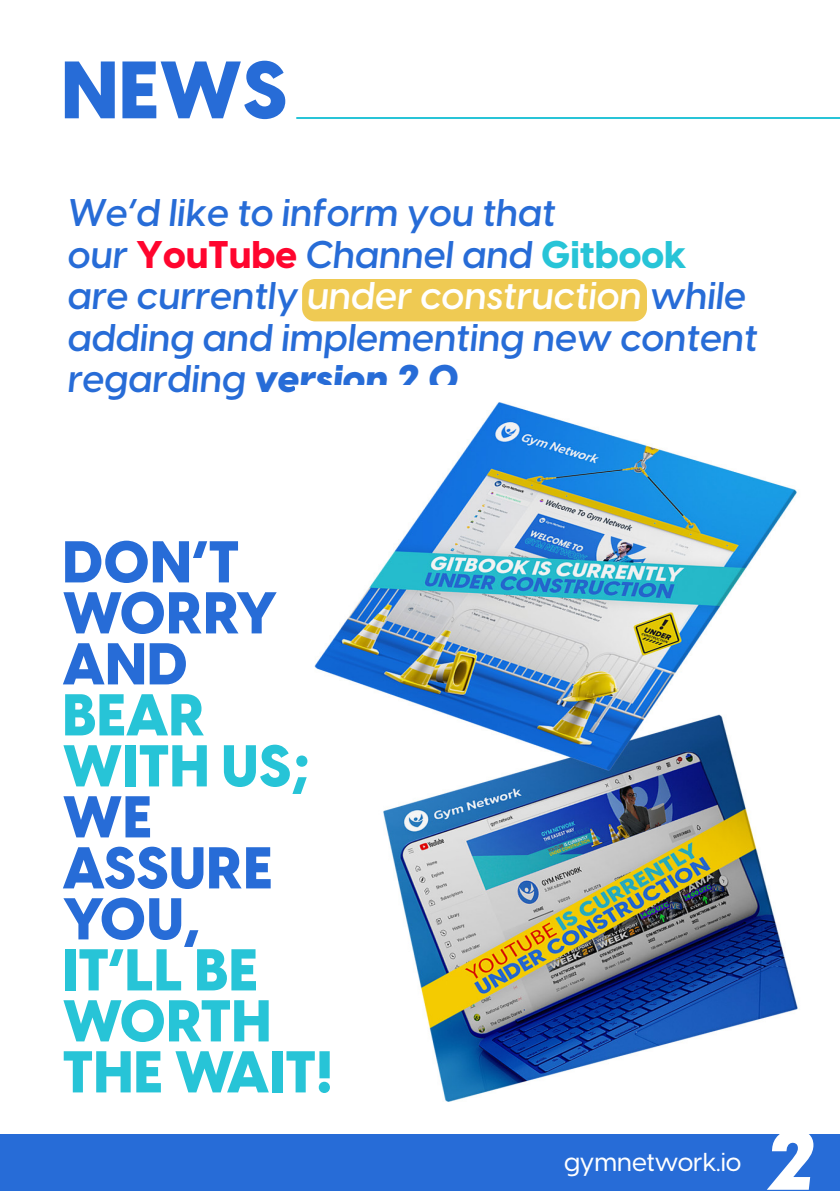
<style>
.page{position:relative;width:840px;height:1191px;background:#fff}
.page>*{position:absolute;margin:0;border:0;box-sizing:border-box;transform-origin:0 0}
.t1{font:italic 800 83.8px "Visby CF";color:#fff}
.t2{font:800 80px "Visby CF";color:#276cd7}
.t3{font:800 58px/51px "Visby CF";letter-spacing:.01em;color:#27c4d7}
.t4{font:800 58px/51px "Visby CF";letter-spacing:.01em;color:#276cd7}
.t5{font:italic 600 38px/41.4px "Visby CF";color:#276cd7}
.t6{font:500 25.6px "Visby CF";color:#fff}
.s1{font-weight:800;font-style:normal;color:#ff052e}
.s2{font-weight:800;font-style:normal;color:#27c4d7}
.s3{color:#fff}
.s4{font-weight:800}
</style>
<div class="page">
<div style="left:302px;top:279px;width:344px;height:42px;background:#efca53;border-radius:13px"></div>
<img style="left:314px;top:402px;width:484px;height:700px">
<div style="left:0;top:1133px;width:839px;height:58px;background:#276cd7"></div>
<hr style="left:296px;top:117px;width:543px;height:2px;background:#27c4d7">
<h2 class="t2" style="left:61px;top:26px;width:227px">NEWS</h2>
<p class="t5" style="left:68px;top:190px;width:691px">We’d like to inform you that<br>our <span class="s1">YouTube</span> Channel and <span class="s2">Gitbook<br></span>are currently <span class="s3">under construction</span> while adding and implementing new content regarding <span class="s4">version 2.0.</span></p>
<h3 class="t4" style="left:63px;top:533px;width:216px">DON’T<br>WORRY<br>AND</h3>
<h3 class="t3" style="left:63px;top:686px;width:248px">BEAR<br>WITH US;</h3>
<h3 class="t4" style="left:63px;top:788px;width:211px">WE<br>ASSURE<br>YOU,</h3>
<h3 class="t3" style="left:63px;top:941px;width:271px">IT’LL BE<br>WORTH<br>THE WAIT!</h3>
<p class="t6" style="left:563px;top:1142px;width:179px">gymnetwork.io</p>
<h1 class="t1" style="left:766px;top:1092px;width:48px">2</h1>
</div>
